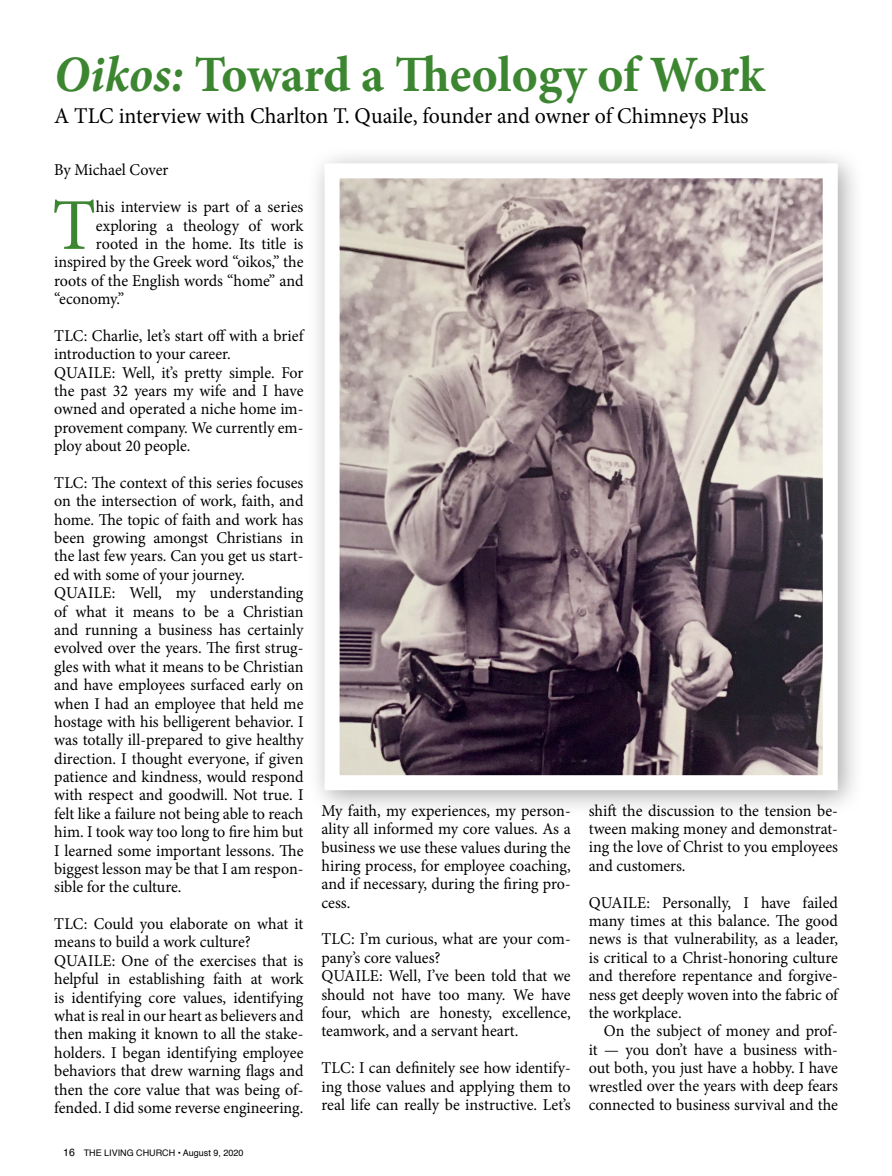
<style>
.page{position:relative;width:892px;height:1176px;background:#fff}
.page>*{position:absolute;margin:0;border:0;box-sizing:border-box;transform-origin:0 0}
.t1{font:73.05px "Minion Pro";color:#3d8631}
.t2{font:700 51px "Minion Pro";letter-spacing:-.005em;color:#3d8631}
.t3{font:22.5px "Minion Pro";color:#000}
.t4{font:16.5px/18.5px "Minion Pro";letter-spacing:-.005em;color:#000;text-align:justify}
.t5{font:9px "Helvetica";color:#000}
.s1{font-style:italic}
.s2{font-size:10.5px}
</style>
<div class="page">
<div style="left:306px;top:145px;width:559px;height:672px;background:#000;opacity:.35"></div>
<img style="left:340px;top:179px;width:481px;height:595px">
<div style="left:324px;top:163px;width:513px;height:627px;border:15px solid #fff"></div>
<h2 class="t2" style="left:54px;top:39px;width:711px"><span class="s1">Oikos:</span> Toward a Theology of Work</h2>
<h3 class="t3" style="left:54px;top:101px;width:695px">A TLC interview with Charlton T. Quaile, founder and owner of Chimneys Plus</h3>
<p class="t4" style="left:54px;top:161px;width:116px">By Michael Cover</p>
<h1 class="t1" style="left:52px;top:177px;width:45px">T</h1>
<p class="t4" style="left:96px;top:198px;width:209px">his interview is part of a series</p>
<p class="t4" style="left:96px;top:216px;width:209px">exploring a theology of work</p>
<p class="t4" style="left:96px;top:234px;width:209px">rooted in the home. Its title is</p>
<p class="t4" style="left:54px;top:253px;width:251px">inspired by the Greek word “oikos,” the</p>
<p class="t4" style="left:54px;top:271px;width:251px">roots of the English words “home” and</p>
<p class="t4" style="left:54px;top:289px;width:72px">“economy.”</p>
<p class="t4" style="left:54px;top:326px;width:251px;text-align:left">TLC: Charlie, let’s start off with a brief introduction to your career.<br>QUAILE: Well, it’s pretty simple. For the past 32 years my wife and I have owned and operated a niche home im&shy;provement company. We currently em&shy;ploy about 20 people.</p>
<p class="t4" style="left:54px;top:473px;width:251px;text-align:left">TLC: The context of this series focuses on the intersection of work, faith, and home. The topic of faith and work has been growing amongst Christians in the last few years. Can you get us start&shy;ed with some of your journey.<br>QUAILE: Well, my understanding of what it means to be a Christian and running a business has certainly evolved over the years. The first strug&shy;gles with what it means to be Christian and have employees surfaced early on when I had an employee that held me hostage with his belligerent behavior. I was totally ill-prepared to give healthy direction. I thought everyone, if given patience and kindness, would respond with respect and goodwill. Not true. I felt like a failure not being able to reach him. I took way too long to fire him but I learned some important lessons. The biggest lesson may be that I am respon&shy;sible for the culture.</p>
<p class="t4" style="left:54px;top:914px;width:251px;text-align:left">TLC: Could you elaborate on what it means to build a work culture?<br>QUAILE: One of the exercises that is helpful in establishing faith at work is identifying core values, identifying what is real in our heart as believers and then making it known to all the stake&shy;holders. I began identifying employee behaviors that drew warning flags and then the core value that was being of&shy;fended. I did some reverse engineering.</p>
<p class="t4" style="left:321px;top:801px;width:251px">My faith, my experiences, my person&shy;ality all informed my core values. As a business we use these values during the hiring process, for employee coaching, and if necessary, during the firing pro&shy;cess.</p>
<p class="t4" style="left:321px;top:930px;width:251px;text-align:left">TLC: I’m curious, what are your com&shy;pany’s core values?<br>QUAILE: Well, I’ve been told that we should not have too many. We have four, which are honesty, excellence, teamwork, and a servant heart.</p>
<p class="t4" style="left:321px;top:1058px;width:251px">TLC: I can definitely see how identify&shy;ing those values and applying them to real life can really be instructive. Let’s</p>
<p class="t4" style="left:588px;top:801px;width:251px">shift the discussion to the tension be&shy;tween making money and demonstrat&shy;ing the love of Christ to you employees and customers.</p>
<p class="t4" style="left:588px;top:893px;width:251px">QUAILE: Personally, I have failed many times at this balance. The good news is that vulnerability, as a leader, is critical to a Christ-honoring culture and therefore repentance and forgive&shy;ness get deeply woven into the fabric of the workplace.</p>
<p class="t4" style="left:588px;top:1021px;width:251px;text-indent:15px">On the subject of money and prof&shy;it — you don’t have a business with&shy;out both, you just have a hobby. I have wrestled over the years with deep fears connected to business survival and the</p>
<p class="t5" style="left:63px;top:1146px;width:182px"><span class="s2">16</span> THE LIVING CHURCH • August 9, 2020</p>
</div>
